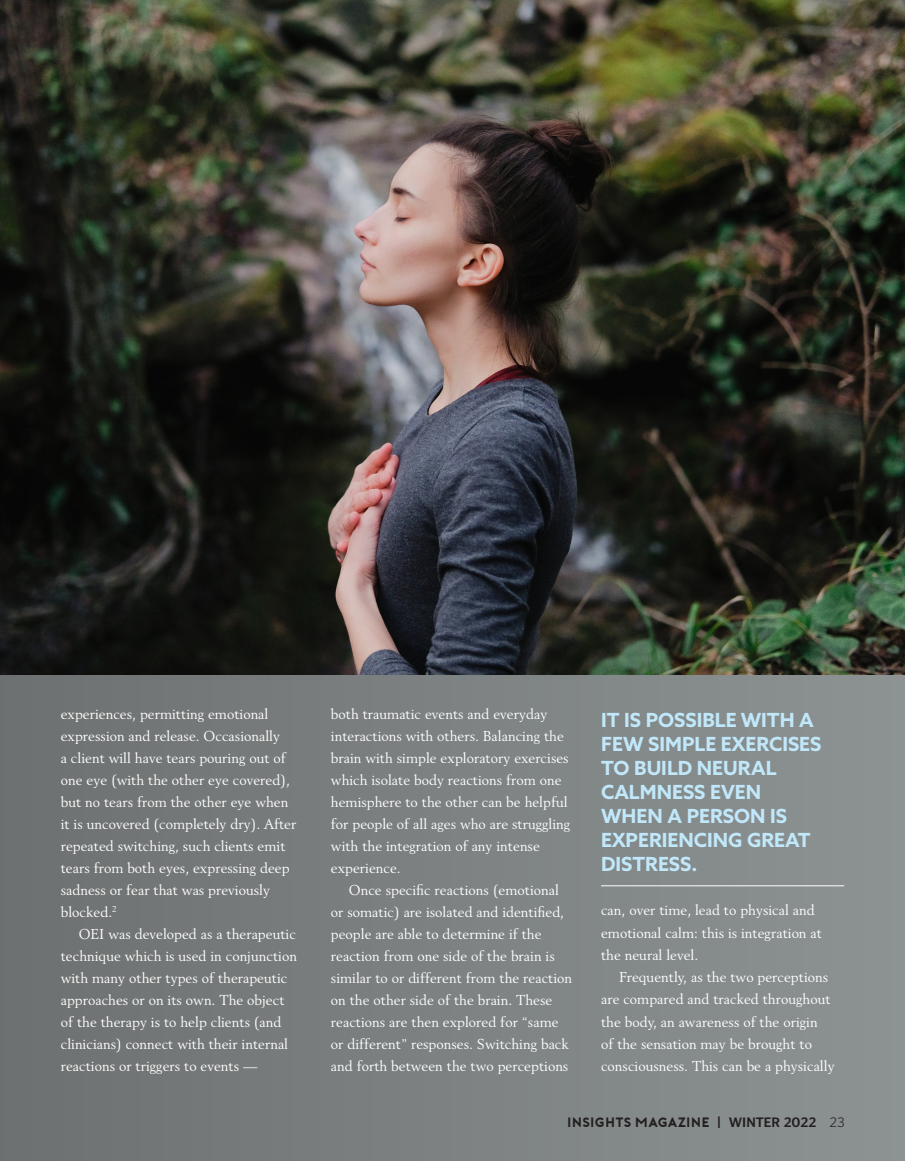
<style>
.page{position:relative;width:905px;height:1161px;background:#fff}
.page>*{position:absolute;margin:0;border:0;box-sizing:border-box;transform-origin:0 0}
.Call_Out{font:700 19.5px/24px "Azo Sans";color:#c1e8fa}
.Body_Copy_Revival{font:14.25px/22px "Revival 565 BT";color:#fff}
.t1{font:13.5px "Porter Bold DEMO";color:#231f20}
.s1{font-family:"Poynter Text Sans";font-weight:700}
.s2{font-family:"Poynter Text Sans";font-weight:300}
</style>
<div class="page">
<svg style="left:0;top:675px;width:904px;height:486px;background:#7d8181"></svg>
<img style="left:0;top:0;width:904px;height:675px">
<hr style="left:601px;top:885px;width:243px;height:1px;background:#fff">
<p class="Body_Copy_Revival" style="left:61px;top:703px;width:237px">experiences, permitting emotional expression and release. Occasionally<br>a client will have tears pouring out of one eye (with the other eye covered), but no tears from the other eye when it is uncovered (completely dry). After repeated switching, such clients emit tears from both eyes, expressing deep sadness or fear that was previously blocked.<sup>2</sup></p>
<p class="Body_Copy_Revival" style="left:61px;top:923px;width:238px;text-indent:18px">OEI was developed as a therapeutic technique which is used in conjunction with many other types of therapeutic approaches or on its own. The object of the therapy is to help clients (and clinicians) connect with their internal reactions or triggers to events —</p>
<p class="Body_Copy_Revival" style="left:331px;top:703px;width:241px">both traumatic events and everyday interactions with others. Balancing the brain with simple exploratory exercises which isolate body reactions from one hemisphere to the other can be helpful for people of all ages who are struggling with the integration of any intense experience.</p>
<p class="Body_Copy_Revival" style="left:331px;top:879px;width:243px;text-indent:18px">Once specific reactions (emotional or somatic) are isolated and identified, people are able to determine if the reaction from one side of the brain is similar to or different from the reaction on the other side of the brain. These reactions are then explored for “same or different” responses. Switching back and forth between the two perceptions</p>
<p class="Call_Out" style="left:601px;top:707px;width:222px">IT IS POSSIBLE WITH A<br>FEW SIMPLE EXERCISES<br>TO BUILD NEURAL<br>CALMNESS EVEN<br>WHEN A PERSON IS<br>EXPERIENCING GREAT<br>DISTRESS.</p>
<p class="Body_Copy_Revival" style="left:601px;top:899px;width:222px">can, over time, lead to physical and emotional calm: this is integration at the neural level.</p>
<p class="Body_Copy_Revival" style="left:601px;top:966px;width:235px;text-indent:18px">Frequently, as the two perceptions are compared and tracked throughout the body, an awareness of the origin<br>of the sensation may be brought to consciousness. This can be a physically</p>
<p class="t1" style="left:567px;top:1115px;width:279px">INSIGHTS MAGAZINE | <span class="s1">WINTER 2022</span> <span class="s2">23</span></p>
</div>
